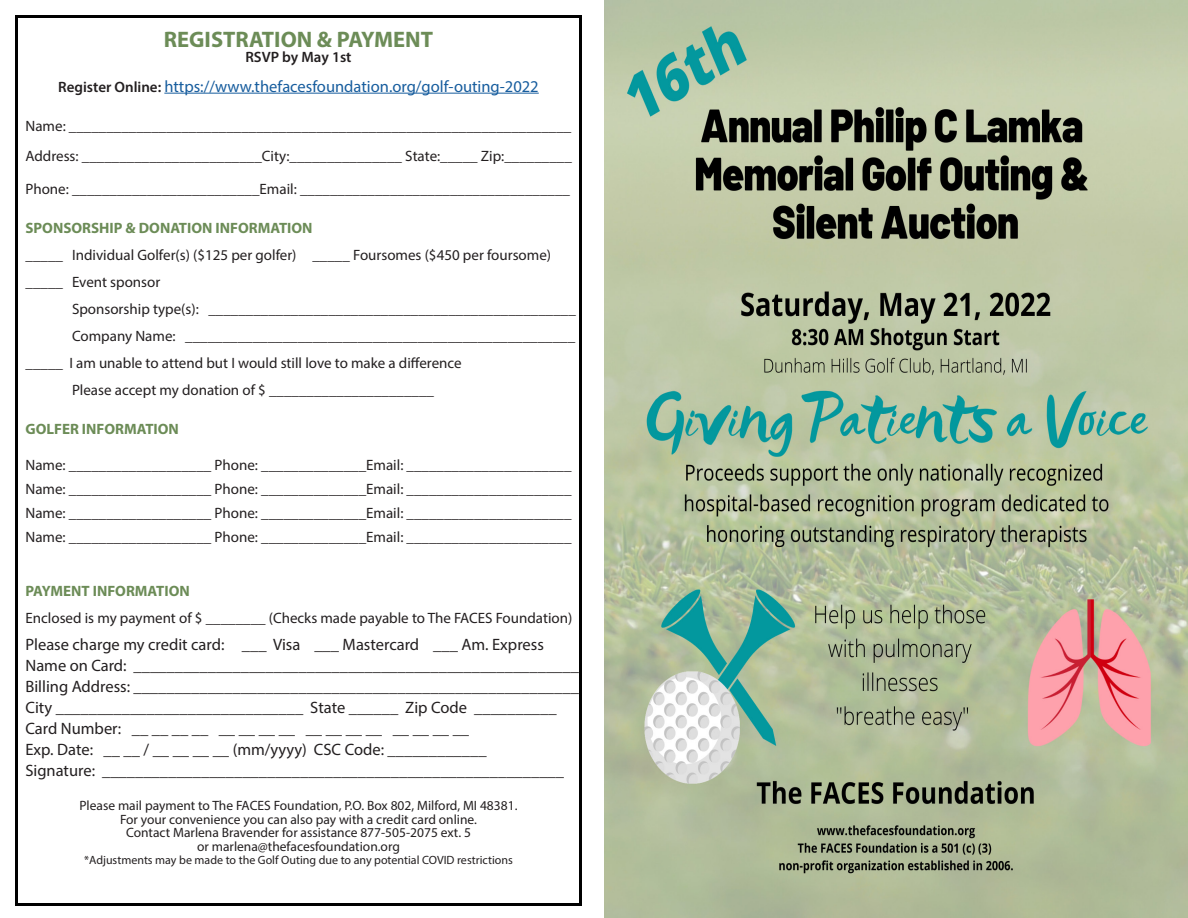
<style>
.page{position:relative;width:1188px;height:918px;background:#fff}
.page>*{position:absolute;margin:0;border:0;box-sizing:border-box;transform-origin:0 0}
.t1{font:700 22.5px "Myriad Pro";color:#6c8c57}
.t2{font:16.5px/21px "Myriad Pro";color:#231f20}
.t3{font:16.5px "Myriad Pro";color:#175d9e}
.t4{font:15px/27px "Myriad Pro";color:#231f20}
.t5{font:700 15px "Myriad Pro";color:#6c8c57}
.t6{font:600 15px "Myriad Pro";color:#231f20}
.t7{font:13.5px/13.5px "Myriad Pro";color:#231f20;text-align:center}
.t8{font:12px "Myriad Pro";color:#231f20}
.s1{font-weight:600;font-size:15px;color:#231f20}
.s2{font-weight:700;color:#6c8c57}
</style>
<div class="page">
<hr style="left:164px;top:93px;width:375px;height:1px;background:#175d9e">
<div style="left:15px;top:15px;width:567px;height:891px;border:3px solid #000"></div>
<img style="left:604px;top:0;width:584px;height:918px">
<p class="t1" style="left:164px;top:24px;width:271px">REGISTRATION &amp; PAYMENT</p>
<p class="t6" style="left:245px;top:47px;width:108px">RSVP by May 1st</p>
<p class="t3" style="left:58px;top:76px;width:482px"><span class="s1">Register Online:</span> https://www.thefacesfoundation.org/golf-outing-2022</p>
<p class="t4" style="left:26px;top:112px;width:547px">Name: ___________________________________________________________________</p>
<p class="t4" style="left:26px;top:142px;width:548px">Address: ________________________City:_______________ State:_____ Zip:_________</p>
<p class="t4" style="left:26px;top:175px;width:546px">Phone: _________________________Email: ____________________________________</p>
<p class="t5" style="left:26px;top:218px;width:289px">SPONSORSHIP &amp; DONATION INFORMATION</p>
<p class="t4" style="left:26px;top:241px;width:527px">_____ Individual Golfer(s) ($125 per golfer) _____ Foursomes ($450 per foursome)</p>
<p class="t4" style="left:26px;top:268px;width:136px">_____ Event sponsor</p>
<p class="t4" style="left:72px;top:295px;width:505px">Sponsorship type(s): _________________________________________________</p>
<p class="t4" style="left:72px;top:322px;width:505px">Company Name: ____________________________________________________</p>
<p class="t4" style="left:26px;top:349px;width:438px">_____ I am unable to attend but I would still love to make a difference</p>
<p class="t4" style="left:72px;top:376px;width:364px">Please accept my donation of $ ______________________</p>
<p class="t5" style="left:26px;top:419px;width:155px">GOLFER INFORMATION</p>
<p class="t4" style="left:26px;top:451px;width:548px">Name: ___________________ Phone: ______________Email: ______________________</p>
<p class="t4" style="left:26px;top:475px;width:548px">Name: ___________________ Phone: ______________Email: ______________________</p>
<p class="t4" style="left:26px;top:499px;width:548px">Name: ___________________ Phone: ______________Email: ______________________</p>
<p class="t4" style="left:26px;top:523px;width:548px">Name: ___________________ Phone: ______________Email: ______________________</p>
<p class="t4" style="left:26px;top:577px;width:548px"><span class="s2">PAYMENT INFORMATION<br></span>Enclosed is my payment of $ ________ (Checks made payable to The FACES Foundation)</p>
<p class="t2" style="left:26px;top:633px;width:555px">Please charge my credit card: ___ Visa ___ Mastercard ___ Am. Express<br>Name on Card: ______________________________________________________</p>
<p class="t2" style="left:26px;top:675px;width:555px">Billing Address: ______________________________________________________</p>
<p class="t2" style="left:26px;top:696px;width:533px">City ______________________________ State ______ Zip Code __________</p>
<p class="t2" style="left:26px;top:717px;width:463px">Card Number: __ __ __ __ __ __ __ __ __ __ __ __ __ __ __ __<br>Exp. Date: __ __ / __ __ __ __ (mm/yyyy) CSC Code: ____________</p>
<p class="t2" style="left:26px;top:759px;width:540px">Signature: ________________________________________________________</p>
<p class="t7" style="left:80px;top:799px;width:439px">Please mail payment to The FACES Foundation, P.O. Box 802, Milford, MI 48381.<br>For your convenience you can also pay with a credit card online.</p>
<p class="t7" style="left:126px;top:826px;width:346px">Contact Marlena Bravender for assistance 877-505-2075 ext. 5</p>
<p class="t7" style="left:197px;top:839px;width:204px">or marlena@thefacesfoundation.org</p>
<p class="t8" style="left:84px;top:853px;width:430px">*Adjustments may be made to the Golf Outing due to any potential COVID restrictions</p>
</div>
